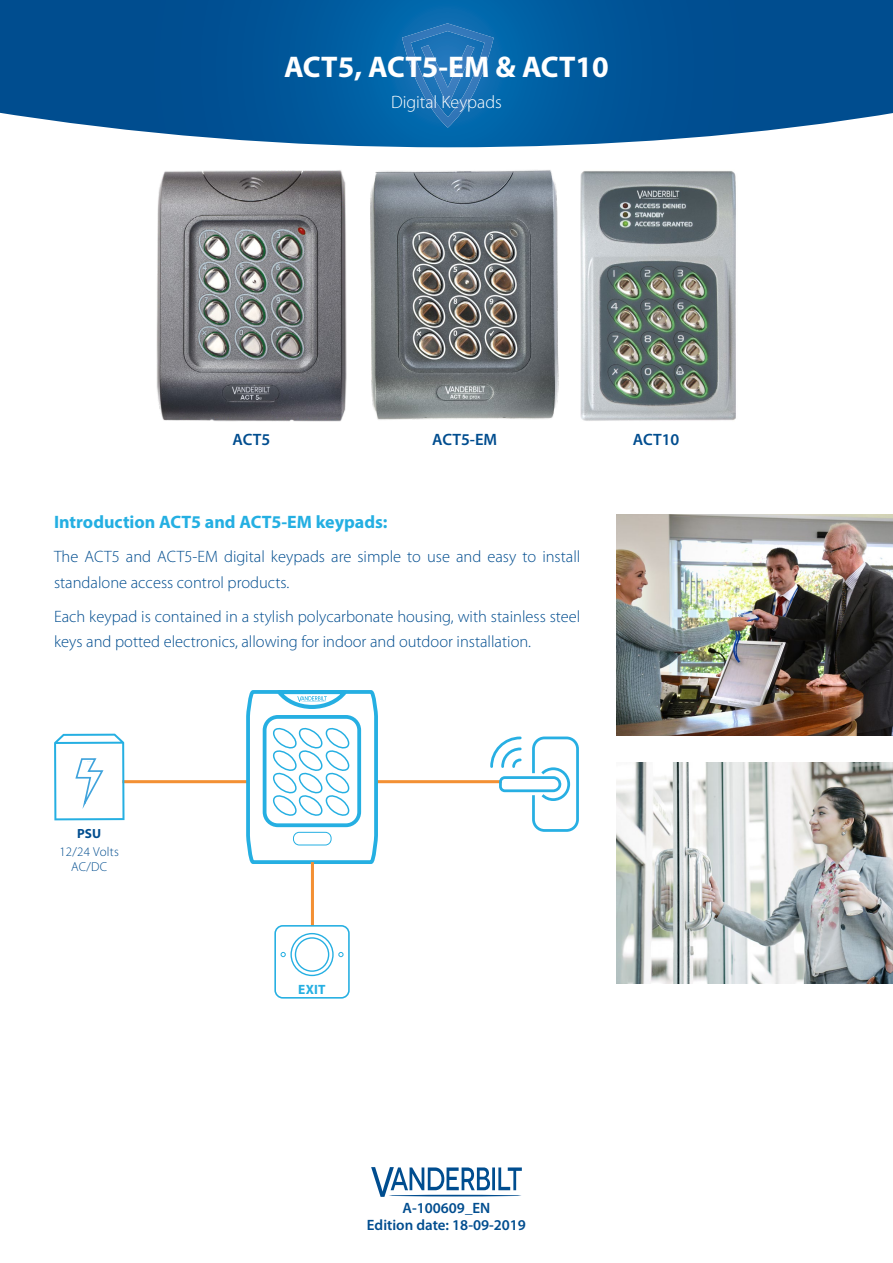
<style>
.page{position:relative;width:893px;height:1263px;background:#fff}
.page>*{position:absolute;margin:0;border:0;box-sizing:border-box;transform-origin:0 0}
.t1{font:700 30px "Myriad Pro";color:#fff}
.t2{font:700 18px "Myriad Pro";color:#24afe2}
.t3{font:300 18px "Myriad Pro";color:#fff}
.t4{font:300 16.5px/25.5px "Myriad Pro";color:#004d8f}
.t5{font:600 16.5px "Myriad Pro";color:#004d8f}
.t6{font:600 15px/17.5px "Myriad Pro";color:#004d8f;text-align:center}
.t7{font:700 13.5px "Myriad Pro";color:#25afe2}
.t8{font:700 13.2px "Myriad Pro";color:#004d8f}
.t9{font:300 12.9px/15.1px "Myriad Pro";letter-spacing:.015em;color:#004d8f;text-align:center}
</style>
<div class="page">
<svg style="left:0;top:0;width:893px;height:147px;background:#14629f"></svg>
<svg style="left:402px;top:23px;width:92px;height:105px;background:#1f73b6"></svg>
<svg style="left:371px;top:1167px;width:151px;height:30px"></svg>
<hr style="left:389px;top:1195px;width:133px;height:1px;background:#004d8f;border-radius:50%">
<img style="left:617px;top:515px;width:276px;height:221px">
<img style="left:617px;top:762px;width:276px;height:221px">
<hr style="left:122px;top:780px;width:126px;height:3px;background:#f39034">
<svg style="left:54px;top:734px;width:70px;height:86px"></svg>
<hr style="left:376px;top:780px;width:126px;height:3px;background:#f39034">
<div style="left:532px;top:736px;width:47px;height:96px;border:3px solid #27afe3;border-radius:11px"></div>
<svg style="left:489px;top:736px;width:82px;height:66px"></svg>
<hr style="left:311px;top:862px;width:3px;height:64px;background:#f39034">
<div style="left:274px;top:925px;width:76px;height:73px;border:2px solid #25afe2;border-radius:8px"></div>
<div style="left:290px;top:933px;width:44px;height:43px;border:1px solid #25afe2;border-radius:50%"></div>
<div style="left:295px;top:937px;width:34px;height:35px;border:1px solid #25afe2;border-radius:50%"></div>
<svg style="left:281px;top:952px;width:5px;height:5px"></svg>
<svg style="left:338px;top:952px;width:5px;height:5px"></svg>
<svg style="left:244px;top:690px;width:136px;height:176px"></svg>
<img style="left:580px;top:171px;width:156px;height:250px">
<img style="left:156px;top:170px;width:190px;height:252px">
<img style="left:370px;top:170px;width:189px;height:250px">
<h1 class="t1" style="left:284px;top:47px;width:326px">ACT5, ACT5-EM &amp; ACT10</h1>
<p class="t3" style="left:391px;top:91px;width:112px">Digital Keypads</p>
<p class="t5" style="left:233px;top:430px;width:39px">ACT5</p>
<p class="t5" style="left:432px;top:430px;width:67px">ACT5-EM</p>
<p class="t5" style="left:633px;top:430px;width:48px">ACT10</p>
<p class="t2" style="left:54px;top:510px;width:335px">Introduction ACT5 and ACT5-EM keypads:</p>
<p class="t4" style="left:54px;top:544px;width:528px">The ACT5 and ACT5-EM digital keypads are simple to use and easy to install standalone access control products.</p>
<p class="t4" style="left:54px;top:603px;width:528px">Each keypad is contained in a stylish polycarbonate housing, with stainless steel keys and potted electronics, allowing for indoor and outdoor installation.</p>
<p class="t8" style="left:77px;top:825px;width:26px">PSU</p>
<p class="t9" style="left:59px;top:844px;width:61px">12/24 Volts<br>AC/DC</p>
<p class="t7" style="left:298px;top:980px;width:29px">EXIT</p>
<p class="t6" style="left:367px;top:1199px;width:161px">A-100609_EN<br>Edition date: 18-09-2019</p>
</div>
